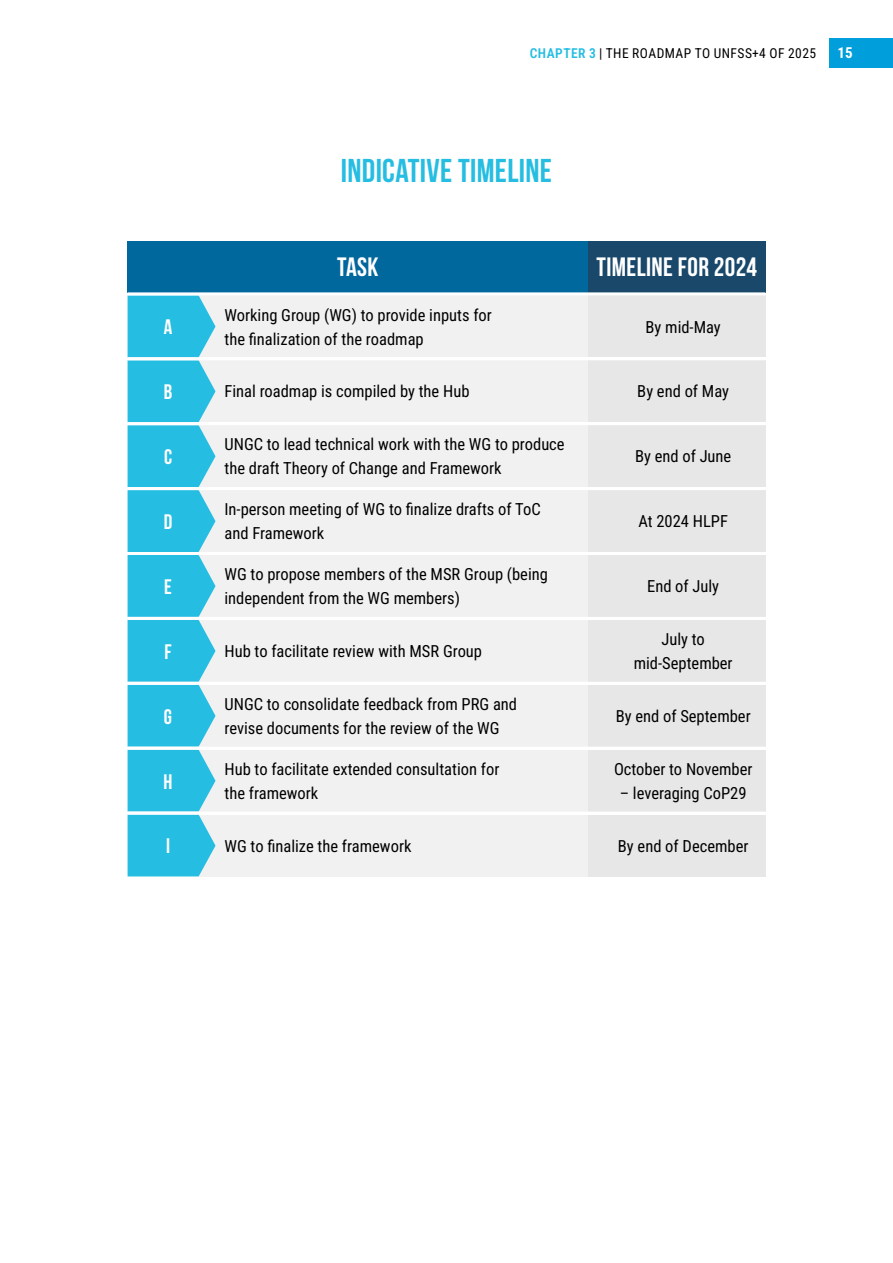
<style>
.page{position:relative;width:893px;height:1263px;background:#fff}
.page>*{position:absolute;margin:0;border:0;box-sizing:border-box;transform-origin:0 0}
.t1{font:700 33px "Bebas Neue";letter-spacing:.01em;color:#26bde2}
.t2{font:700 26.55px "Bebas Neue";letter-spacing:.015em;color:#fff}
.t3{font:700 21px "Bebas Neue";color:#fff}
.t4{font:16.5px/24px "Roboto Condensed";color:#000}
.t5{font:700 15px "Roboto Condensed";color:#fff}
.t6{font:13.5px "Roboto Condensed";letter-spacing:.035em;color:#000}
.s1{font-weight:600;color:#26bde2}
</style>
<div class="page">
<div style="left:829px;top:38px;width:64px;height:29px;background:#009edb"></div>
<div style="left:199px;top:295px;width:389px;height:62px;background:#f1f1f1"></div>
<div style="left:588px;top:295px;width:177px;height:62px;background:#e7e7e7"></div>
<div style="left:199px;top:360px;width:389px;height:62px;background:#f1f1f1"></div>
<div style="left:588px;top:360px;width:177px;height:62px;background:#e7e7e7"></div>
<div style="left:199px;top:425px;width:389px;height:62px;background:#f1f1f1"></div>
<div style="left:588px;top:425px;width:177px;height:62px;background:#e7e7e7"></div>
<div style="left:199px;top:490px;width:389px;height:62px;background:#f1f1f1"></div>
<div style="left:588px;top:490px;width:177px;height:62px;background:#e7e7e7"></div>
<div style="left:199px;top:555px;width:389px;height:62px;background:#f1f1f1"></div>
<div style="left:588px;top:555px;width:177px;height:62px;background:#e7e7e7"></div>
<div style="left:199px;top:620px;width:389px;height:62px;background:#f1f1f1"></div>
<div style="left:588px;top:620px;width:177px;height:62px;background:#e7e7e7"></div>
<div style="left:199px;top:685px;width:389px;height:62px;background:#f1f1f1"></div>
<div style="left:588px;top:685px;width:177px;height:62px;background:#e7e7e7"></div>
<div style="left:199px;top:750px;width:389px;height:61px;background:#f1f1f1"></div>
<div style="left:588px;top:750px;width:177px;height:61px;background:#e7e7e7"></div>
<div style="left:199px;top:814px;width:389px;height:62px;background:#f1f1f1"></div>
<div style="left:588px;top:814px;width:177px;height:62px;background:#e7e7e7"></div>
<svg style="left:128px;top:295px;width:88px;height:581px;background:#38c1e3"></svg>
<div style="left:128px;top:241px;width:460px;height:51px;background:#00689d"></div>
<div style="left:588px;top:241px;width:177px;height:51px;background:#19486a"></div>
<hr style="left:128px;top:357px;width:637px;height:3px;background:#fff">
<hr style="left:128px;top:422px;width:637px;height:3px;background:#fff">
<hr style="left:128px;top:487px;width:637px;height:3px;background:#fff">
<hr style="left:128px;top:552px;width:637px;height:3px;background:#fff">
<hr style="left:128px;top:617px;width:637px;height:3px;background:#fff">
<hr style="left:128px;top:682px;width:637px;height:3px;background:#fff">
<hr style="left:128px;top:747px;width:637px;height:3px;background:#fff">
<hr style="left:128px;top:811px;width:637px;height:3px;background:#fff">
<p class="t6" style="left:530px;top:43px;width:288px"><span class="s1">CHAPTER 3</span> | THE ROADMAP TO UNFSS+4 OF 2025</p>
<p class="t5" style="left:837px;top:42px;width:17px">15</p>
<h1 class="t1" style="left:341px;top:153px;width:213px">INDICATIVE TIMELINE</h1>
<h2 class="t2" style="left:337px;top:252px;width:43px">TASK</h2>
<h2 class="t2" style="left:596px;top:252px;width:162px">TIMELINE FOR 2024</h2>
<p class="t4" style="left:225px;top:302px;width:269px">Working Group (WG) to provide inputs for the finalization of the roadmap</p>
<p class="t3" style="left:164px;top:315px;width:10px">A</p>
<p class="t4" style="left:646px;top:314px;width:77px">By mid-May</p>
<p class="t3" style="left:164px;top:380px;width:10px">B</p>
<p class="t4" style="left:225px;top:379px;width:246px">Final roadmap is compiled by the Hub</p>
<p class="t4" style="left:637px;top:379px;width:93px">By end of May</p>
<p class="t4" style="left:225px;top:432px;width:342px">UNGC to lead technical work with the WG to produce the draft Theory of Change and Framework</p>
<p class="t3" style="left:164px;top:445px;width:10px">C</p>
<p class="t4" style="left:635px;top:444px;width:98px">By end of June</p>
<p class="t4" style="left:225px;top:497px;width:318px">In-person meeting of WG to finalize drafts of ToC and Framework</p>
<p class="t3" style="left:164px;top:510px;width:10px">D</p>
<p class="t4" style="left:638px;top:509px;width:91px">At 2024 HLPF</p>
<p class="t4" style="left:225px;top:562px;width:325px">WG to propose members of the MSR Group (being independent from the WG members)</p>
<p class="t3" style="left:164px;top:575px;width:9px">E</p>
<p class="t4" style="left:647px;top:574px;width:74px">End of July</p>
<p class="t3" style="left:164px;top:640px;width:9px">F</p>
<p class="t4" style="left:225px;top:638px;width:259px">Hub to facilitate review with MSR Group</p>
<p class="t4" style="left:634px;top:626px;width:100px;text-align:center">July to mid-September</p>
<p class="t4" style="left:225px;top:691px;width:294px">UNGC to consolidate feedback from PRG and revise documents for the review of the WG</p>
<p class="t3" style="left:164px;top:705px;width:10px">G</p>
<p class="t4" style="left:616px;top:703px;width:137px">By end of September</p>
<p class="t4" style="left:225px;top:756px;width:276px">Hub to facilitate extended consultation for the framework</p>
<p class="t4" style="left:614px;top:756px;width:140px">October to November</p>
<p class="t3" style="left:164px;top:770px;width:10px">H</p>
<p class="t4" style="left:620px;top:780px;width:128px">– leveraging CoP29</p>
<p class="t3" style="left:166px;top:835px;width:5px">I</p>
<p class="t4" style="left:225px;top:833px;width:188px">WG to finalize the framework</p>
<p class="t4" style="left:618px;top:833px;width:132px">By end of December</p>
</div>
